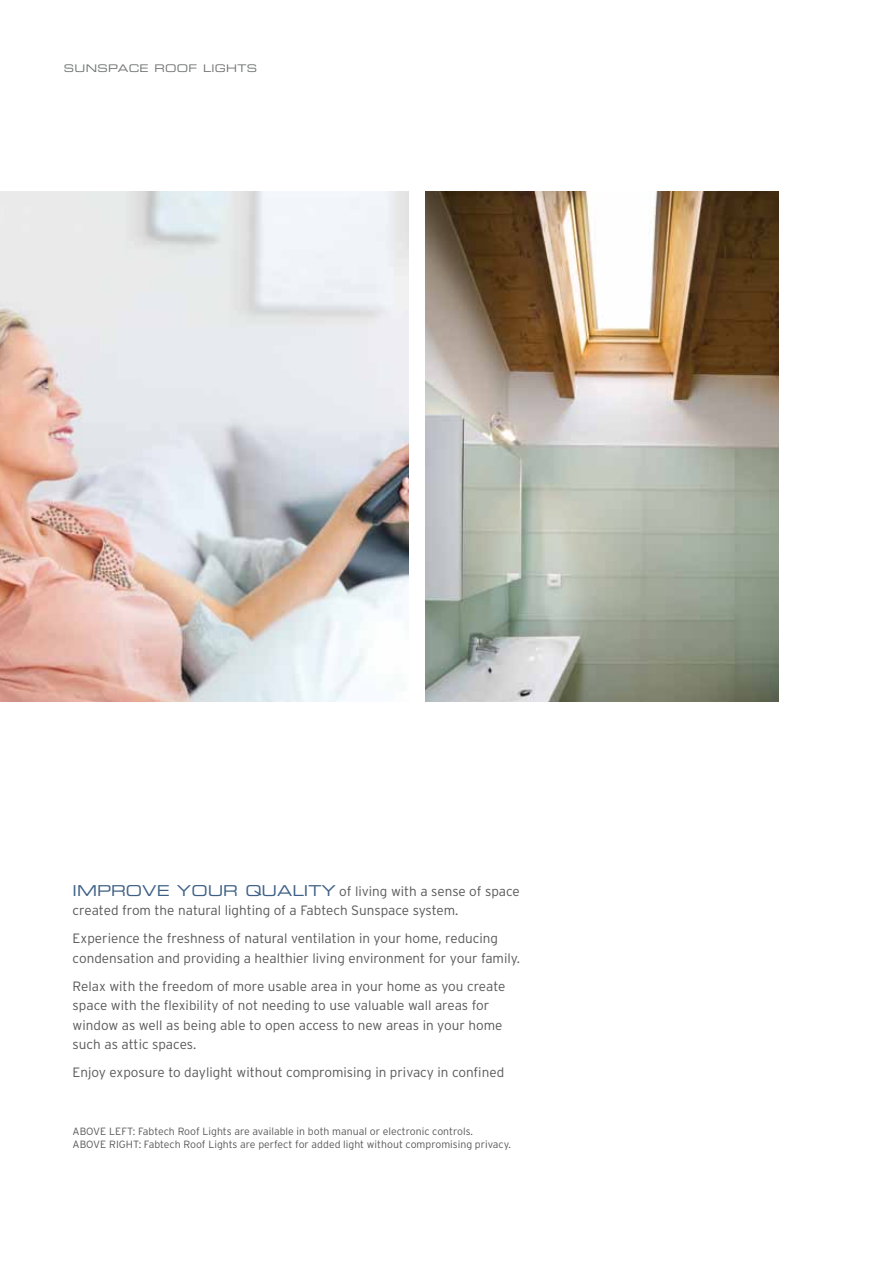
<style>
.page{position:relative;width:893px;height:1263px;background:#fff}
.page>*{position:absolute;margin:0;border:0;box-sizing:border-box;transform-origin:0 0}
.t1{font:300 13.5px/19.5px "Interstate";color:#58585a}
.t2{font:300 10.5px/13.5px "Interstate";color:#58585a}
.t3{font:10.5px "Eurostile Extended Two";letter-spacing:.03em;color:#707172}
.s1{font-family:"Eurostile Extended Two";font-weight:400;font-size:15px;color:#3e6086}
</style>
<div class="page">
<img style="left:426px;top:191px;width:352px;height:511px">
<img style="left:0;top:191px;width:409px;height:511px">
<p class="t3" style="left:64px;top:61px;width:195px">SUNSPACE ROOF LIGHTS</p>
<p class="t1" style="left:73px;top:881px;width:449px"><span class="s1">IMPROVE YOUR QUALITY</span> of living with a sense of space created from the natural lighting of a Fabtech Sunspace system.</p>
<p class="t1" style="left:73px;top:928px;width:449px">Experience the freshness of natural ventilation in your home, reducing condensation and providing a healthier living environment for your family.</p>
<p class="t1" style="left:73px;top:976px;width:434px">Relax with the freedom of more usable area in your home as you create space with the flexibility of not needing to use valuable wall areas for window as well as being able to open access to new areas in your home such as attic spaces.</p>
<p class="t1" style="left:73px;top:1062px;width:433px">Enjoy exposure to daylight without compromising in privacy in confined</p>
<p class="t2" style="left:73px;top:1124px;width:440px">ABOVE LEFT: Fabtech Roof Lights are available in both manual or electronic controls.<br>ABOVE RIGHT: Fabtech Roof Lights are perfect for added light without compromising privacy.</p>
</div>
